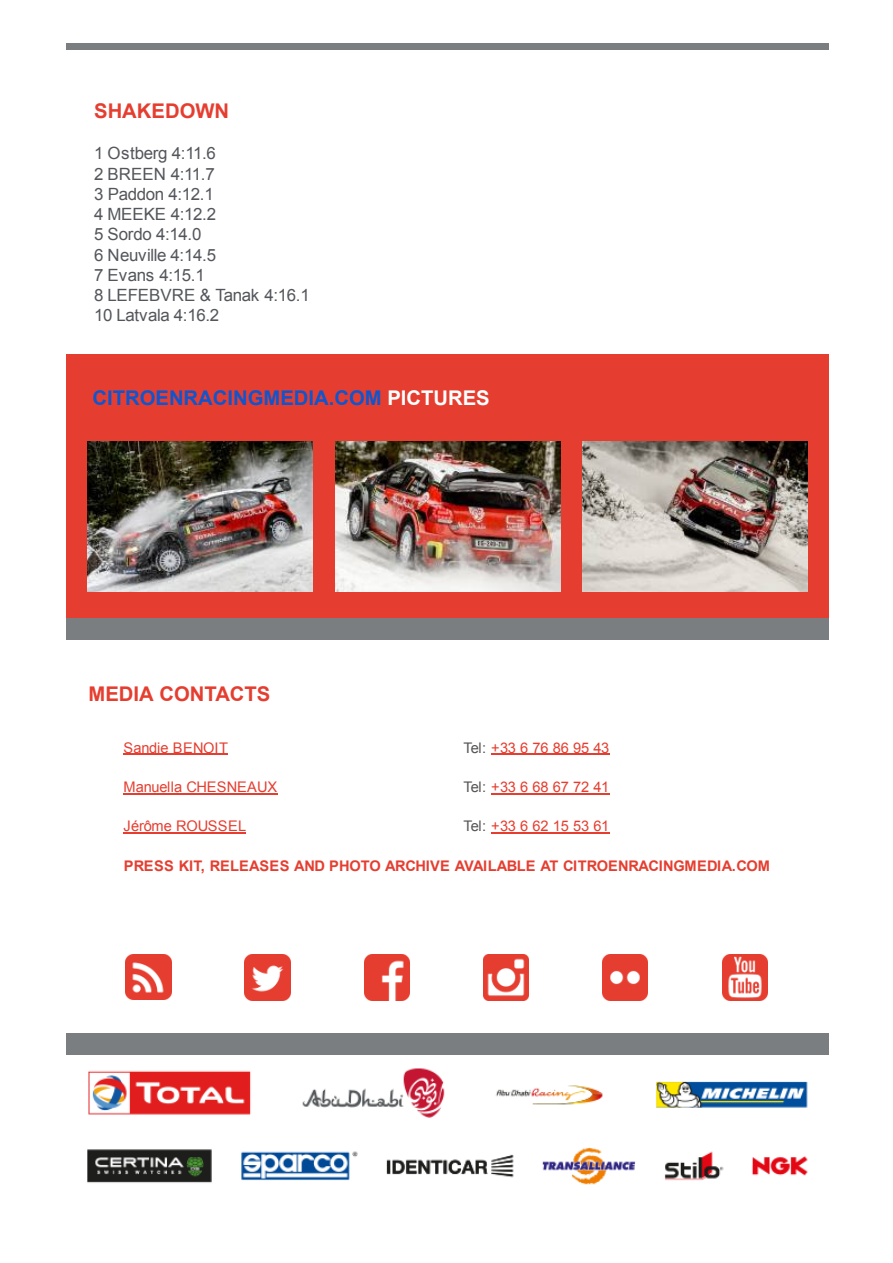
<style>
.page{position:relative;width:893px;height:1263px;background:#fff}
.page>*{position:absolute;margin:0;border:0;box-sizing:border-box;transform-origin:0 0}
.t1{font:20.25px "Arial";color:#15c}
.t2{font:20.25px "Arial";color:#e53e30}
.t3{font:16.95px/20.2px "Arial";letter-spacing:-.02em;color:#54565b}
.t4{font:14.7px "Arial";letter-spacing:-.02em;color:#e53e30}
.t5{font:14.7px "Arial";color:#e53e30}
.s1{color:#fff}
.s2{color:#555}
</style>
<div class="page">
<div style="left:66px;top:43px;width:762px;height:1157px;background:#7a7e81"></div>
<div style="left:66px;top:50px;width:762px;height:304px;background:#fff"></div>
<div style="left:66px;top:354px;width:762px;height:263px;background:#e53e30"></div>
<div style="left:66px;top:640px;width:762px;height:393px;background:#fff"></div>
<img style="left:87px;top:442px;width:225px;height:149px">
<img style="left:335px;top:442px;width:225px;height:149px">
<img style="left:583px;top:442px;width:225px;height:149px">
<hr style="left:123px;top:754px;width:105px;height:1px;background:#e53e30">
<hr style="left:491px;top:754px;width:118px;height:1px;background:#e53e30">
<hr style="left:123px;top:793px;width:155px;height:1px;background:#e53e30">
<hr style="left:491px;top:793px;width:118px;height:1px;background:#e53e30">
<hr style="left:123px;top:832px;width:123px;height:1px;background:#e53e30">
<hr style="left:491px;top:832px;width:118px;height:1px;background:#e53e30">
<img style="left:126px;top:954px;width:46px;height:45px">
<img style="left:245px;top:954px;width:45px;height:46px">
<img style="left:364px;top:954px;width:45px;height:46px">
<img style="left:484px;top:954px;width:45px;height:46px">
<img style="left:603px;top:954px;width:45px;height:46px">
<img style="left:722px;top:954px;width:45px;height:46px">
<img style="left:66px;top:1055px;width:762px;height:145px">
<p class="t2" style="left:94px;top:97px;width:137px">SHAKEDOWN</p>
<p class="t3" style="left:94px;top:143px;width:217px">1 Ostberg 4:11.6<br>2 BREEN 4:11.7<br>3 Paddon 4:12.1<br>4 MEEKE 4:12.2<br>5 Sordo 4:14.0<br>6 Neuville 4:14.5<br>7 Evans 4:15.1<br>8 LEFEBVRE &amp; Tanak 4:16.1<br>10 Latvala 4:16.2</p>
<p class="t1" style="left:92px;top:384px;width:399px">CITROENRACINGMEDIA.COM <span class="s1">PICTURES</span></p>
<p class="t2" style="left:89px;top:680px;width:183px">MEDIA CONTACTS</p>
<p class="t5" style="left:123px;top:738px;width:106px">Sandie BENOIT</p>
<p class="t4" style="left:463px;top:738px;width:148px"><span class="s2">Tel:</span> +33 6 76 86 95 43</p>
<p class="t4" style="left:123px;top:777px;width:155px">Manuella CHESNEAUX</p>
<p class="t4" style="left:463px;top:777px;width:148px"><span class="s2">Tel:</span> +33 6 68 67 72 41</p>
<p class="t4" style="left:123px;top:816px;width:124px">Jérôme ROUSSEL</p>
<p class="t4" style="left:463px;top:816px;width:148px"><span class="s2">Tel:</span> +33 6 62 15 53 61</p>
<p class="t4" style="left:124px;top:856px;width:648px">PRESS KIT, RELEASES AND PHOTO ARCHIVE AVAILABLE AT CITROENRACINGMEDIA.COM</p>
</div>
